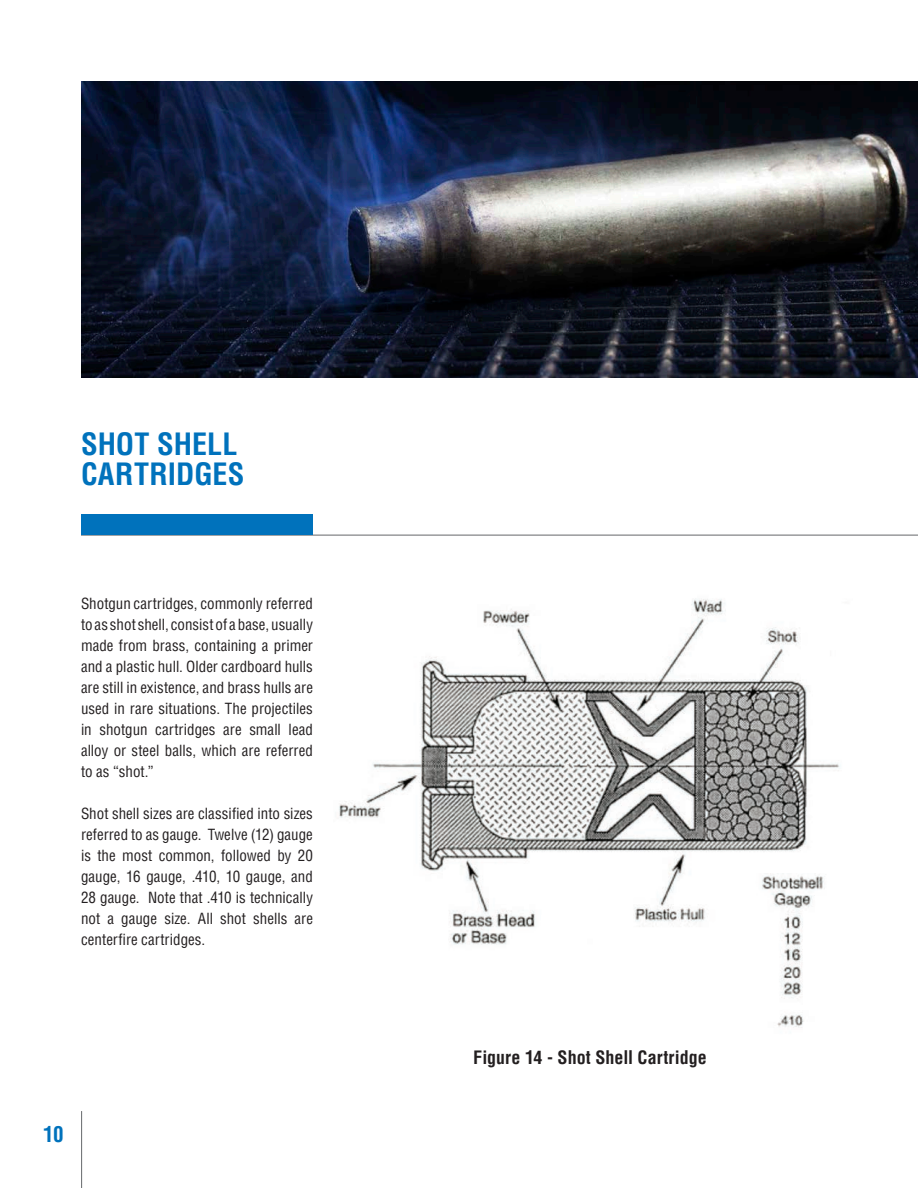
<style>
.page{position:relative;width:918px;height:1188px;background:#fff}
.page>*{position:absolute;margin:0;border:0;box-sizing:border-box;transform-origin:0 0}
.Body_copy{font:700 condensed 30px/30px "Helvetica LT Pro";color:#0072bc}
.Body_copy-2{font:700 condensed 21px "Helvetica LT Pro";color:#0072bc}
.t1{font:700 condensed 18px "Helvetica LT Pro";color:#231f20}
.Body_copy-3{font:condensed 15px/21px "Helvetica LT Pro";letter-spacing:.005em;color:#231f20;text-align:justify}
</style>
<div class="page">
<hr style="left:81px;top:1111px;width:1px;height:77px;background:#76787b">
<img style="left:339px;top:599px;width:501px;height:346px">
<hr style="left:81px;top:535px;width:837px;height:1px;background:#76787b">
<div style="left:81px;top:515px;width:232px;height:20px;background:#0072bc"></div>
<div style="left:791px;top:890px;width:92px;height:79px;background:#fff"></div>
<img style="left:724px;top:874px;width:105px;height:154px">
<img style="left:81px;top:81px;width:837px;height:297px">
<p class="Body_copy" style="left:81px;top:428px;width:165px">SHOT SHELL<br>CARTRIDGES</p>
<p class="Body_copy-3" style="left:81px;top:593px;width:234px">Shotgun cartridges, commonly referred to as shot shell, consist of a base, usually made from brass, containing a primer and a plastic hull. Older cardboard hulls are still in existence, and brass hulls are used in rare situations. The projectiles in shotgun cartridges are small lead alloy or steel balls, which are referred to as “shot.”</p>
<p class="Body_copy-3" style="left:81px;top:803px;width:234px">Shot shell sizes are classified into sizes referred to as gauge. Twelve (12) gauge is the most common, followed by 20 gauge, 16 gauge, .410, 10 gauge, and 28 gauge. Note that .410 is technically not a gauge size. All shot shells are centerfire cartridges.</p>
<p class="Body_copy-2" style="left:43px;top:1120px;width:22px">10</p>
<p class="t1" style="left:473px;top:1045px;width:235px">Figure 14 - Shot Shell Cartridge</p>
</div>
